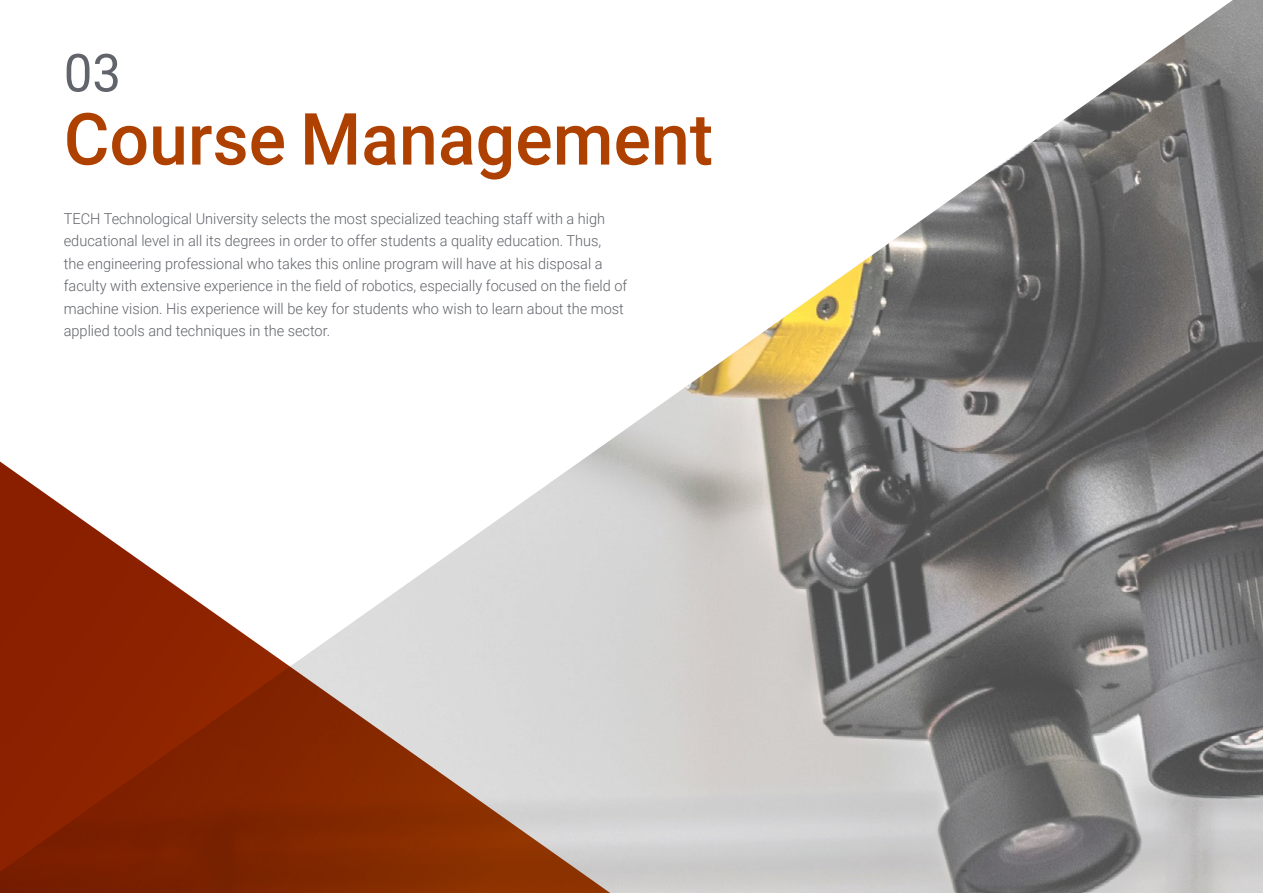
<style>
.page{position:relative;width:1263px;height:893px;background:#fff}
.page>*{position:absolute;margin:0;border:0;box-sizing:border-box;transform-origin:0 0}
.t1{font:500 72px "Roboto";color:#ae4000}
.t2{font:52.5px "Roboto";color:#61646a}
.t3{font:300 15px/22.5px "Roboto";color:#61646a}
</style>
<div class="page">
<img style="left:602px;top:0;width:661px;height:893px">
<svg style="left:0;top:446px;width:640px;height:447px"></svg>
<h2 class="t2" style="left:64px;top:36px;width:59px">03</h2>
<h1 class="t1" style="left:64px;top:89px;width:651px">Course Management</h1>
<p class="t3" style="left:64px;top:207px;width:565px">TECH Technological University selects the most specialized teaching staff with a high educational level in all its degrees in order to offer students a quality education. Thus,<br>the engineering professional who takes this online program will have at his disposal a faculty with extensive experience in the field of robotics, especially focused on the field of machine vision. His experience will be key for students who wish to learn about the most applied tools and techniques in the sector.</p>
</div>
